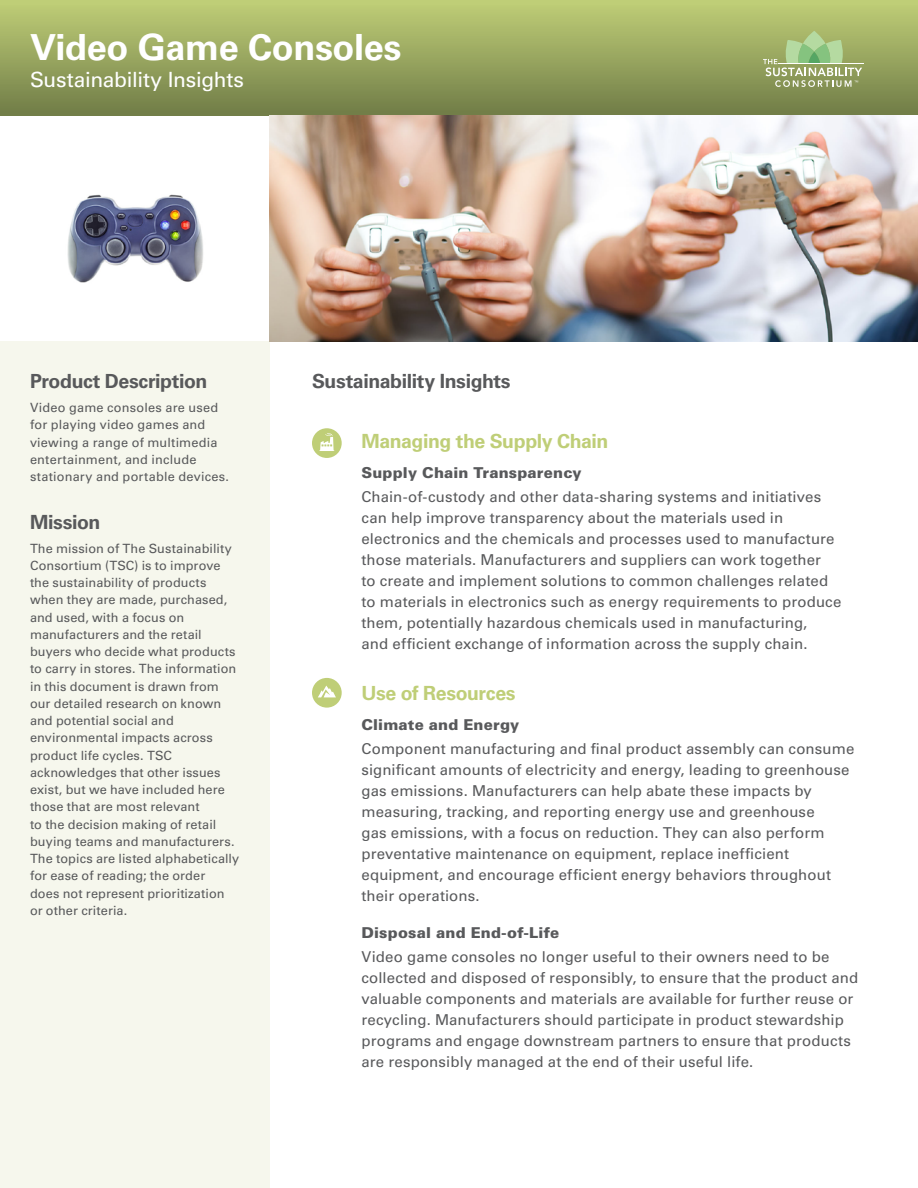
<style>
.page{position:relative;width:918px;height:1188px;background:#fff}
.page>*{position:absolute;margin:0;border:0;box-sizing:border-box;transform-origin:0 0}
.t1{font:700 36px "Univers LT Std";letter-spacing:-.01em;color:#fff}
.t2{font:21px "Univers LT Std";letter-spacing:-.015em;color:#fff}
.t3{font:700 19.5px "Univers LT Std";letter-spacing:-.02em;color:#58595b}
.t4{font:700 19.5px "Univers LT Std";letter-spacing:-.02em;color:#bfce77}
.t5{font:15px/21px "Univers LT Std";letter-spacing:.01em;color:#58595b}
.t6{font:900 15px "Univers LT Std";letter-spacing:.01em;color:#58595b}
.t7{font:12.75px/17.2px "Univers LT Std";letter-spacing:.005em;color:#58595b}
</style>
<div class="page">
<div style="left:0;top:0;width:918px;height:116px;background:linear-gradient(to bottom,#c1cf78,#707d47)"></div>
<div style="left:0;top:342px;width:269px;height:846px;background:#f6f7ed"></div>
<div style="left:312px;top:428px;width:30px;height:30px;background:#bfce77;border-radius:50%"></div>
<svg style="left:319px;top:433px;width:15px;height:18px"></svg>
<hr style="left:779px;top:63px;width:85px;height:1px;background:#fff">
<svg style="left:763px;top:31px;width:99px;height:56px;background:#a5b97d"></svg>
<img style="left:269px;top:116px;width:649px;height:226px">
<div style="left:312px;top:678px;width:30px;height:30px;background:#bfce77;border-radius:50%"></div>
<svg style="left:318px;top:686px;width:18px;height:11px"></svg>
<img style="left:67px;top:194px;width:136px;height:89px">
<h1 class="t1" style="left:30px;top:26px;width:373px">Video Game Consoles</h1>
<h2 class="t2" style="left:30px;top:67px;width:216px">Sustainability Insights</h2>
<h3 class="t3" style="left:30px;top:370px;width:179px">Product Description</h3>
<p class="t7" style="left:30px;top:399px;width:201px">Video game consoles are used for playing video games and viewing a range of multimedia entertainment, and include stationary and portable devices.</p>
<h3 class="t3" style="left:30px;top:510px;width:72px">Mission</h3>
<p class="t7" style="left:30px;top:540px;width:211px">The mission of The Sustainability<br>Consortium (TSC) is to improve the sustainability of products when they are made, purchased, and used, with a focus on manufacturers and the retail buyers who decide what products to carry in stores. The information in this document is drawn from our detailed research on known and potential social and environmental impacts across product life cycles. TSC acknowledges that other issues exist, but we have included here those that are most relevant<br>to the decision making of retail buying teams and manufacturers.<br>The topics are listed alphabetically for ease of reading; the order<br>does not represent prioritization or other criteria.</p>
<h3 class="t3" style="left:312px;top:370px;width:200px">Sustainability Insights</h3>
<h3 class="t4" style="left:362px;top:430px;width:249px">Managing the Supply Chain</h3>
<p class="t6" style="left:362px;top:463px;width:222px">Supply Chain Transparency</p>
<p class="t5" style="left:362px;top:486px;width:481px">Chain-of-custody and other data-sharing systems and initiatives can help improve transparency about the materials used in electronics and the chemicals and processes used to manufacture those materials. Manufacturers and suppliers can work together<br>to create and implement solutions to common challenges related to materials in electronics such as energy requirements to produce them, potentially hazardous chemicals used in manufacturing,<br>and efficient exchange of information across the supply chain.</p>
<h3 class="t4" style="left:362px;top:682px;width:156px">Use of Resources</h3>
<p class="t6" style="left:362px;top:715px;width:159px">Climate and Energy</p>
<p class="t5" style="left:362px;top:738px;width:494px">Component manufacturing and final product assembly can consume significant amounts of electricity and energy, leading to greenhouse gas emissions. Manufacturers can help abate these impacts by measuring, tracking, and reporting energy use and greenhouse<br>gas emissions, with a focus on reduction. They can also perform preventative maintenance on equipment, replace inefficient equipment, and encourage efficient energy behaviors throughout their operations.</p>
<p class="t6" style="left:362px;top:923px;width:199px">Disposal and End-of-Life</p>
<p class="t5" style="left:362px;top:946px;width:498px">Video game consoles no longer useful to their owners need to be collected and disposed of responsibly, to ensure that the product and valuable components and materials are available for further reuse or recycling. Manufacturers should participate in product stewardship programs and engage downstream partners to ensure that products are responsibly managed at the end of their useful life.</p>
</div>
